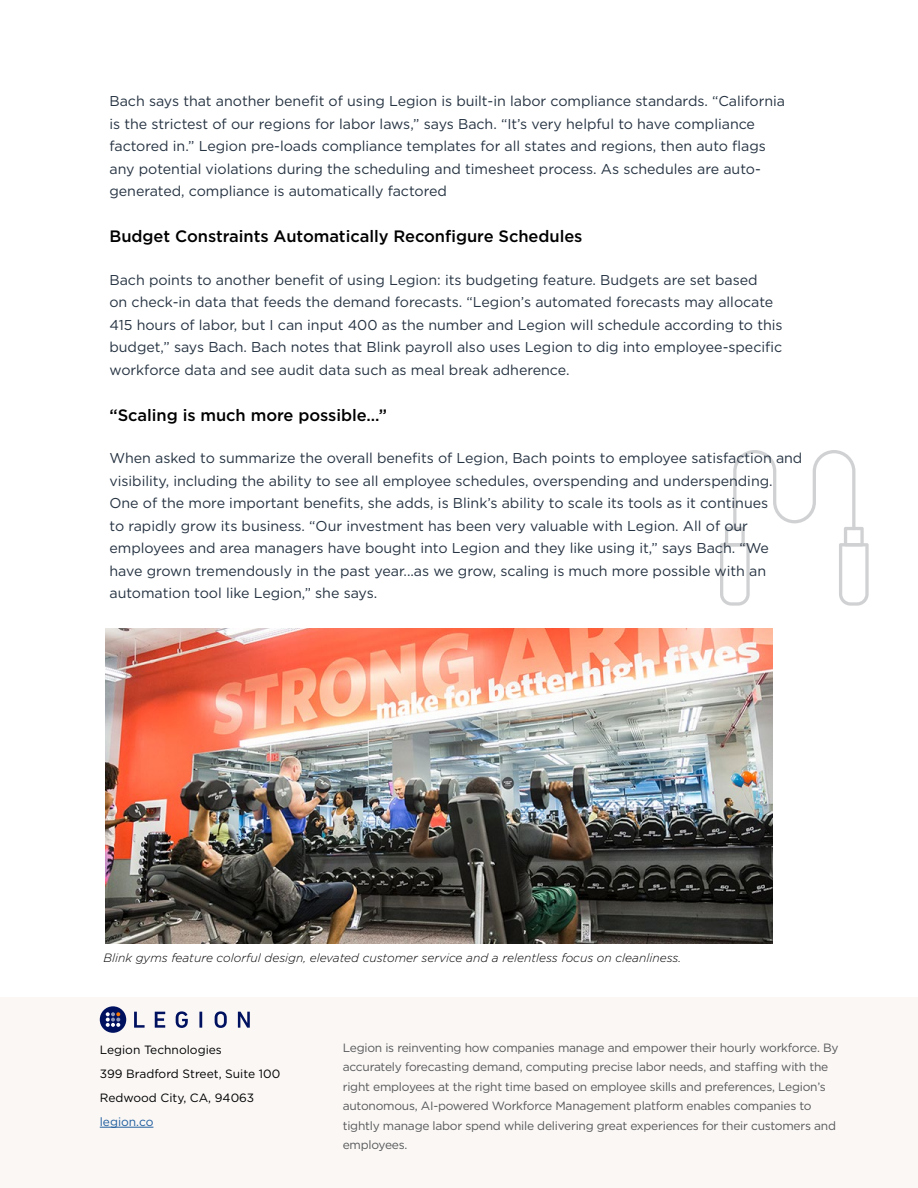
<style>
.page{position:relative;width:918px;height:1188px;background:#fff}
.page>*{position:absolute;margin:0;border:0;box-sizing:border-box;transform-origin:0 0}
.t1{font:500 16.5px "Gotham";letter-spacing:-.005em;color:#000}
.t2{font:14.25px/22.5px "Gotham";letter-spacing:-.005em;color:#263342}
.t3{font:12px/19.5px "Gotham";letter-spacing:-.02em;color:#58595b}
.t4{font:italic 300 12px "Gotham";color:#000}
.t5{font:12px/24px "Gotham";color:#000}
.t6{font:12px "Gotham";color:#215e9e}
</style>
<div class="page">
<div style="left:0;top:998px;width:918px;height:190px;background:#faf7f5"></div>
<svg style="left:720px;top:450px;width:149px;height:156px"></svg>
<img style="left:105px;top:628px;width:667px;height:315px">
<hr style="left:100px;top:1127px;width:53px;height:1px;background:#215e9e">
<svg style="left:134px;top:1012px;width:11px;height:16px"></svg>
<svg style="left:155px;top:1012px;width:10px;height:16px"></svg>
<svg style="left:176px;top:1011px;width:12px;height:17px"></svg>
<hr style="left:199px;top:1012px;width:3px;height:16px;background:#001160">
<svg style="left:215px;top:1011px;width:12px;height:17px"></svg>
<svg style="left:238px;top:1012px;width:12px;height:16px"></svg>
<div style="left:100px;top:1006px;width:26px;height:27px;background:#001160;border-radius:50%"></div>
<svg style="left:106px;top:1012px;width:14px;height:15px"></svg>
<p class="t2" style="left:110px;top:90px;width:677px">Bach says that another benefit of using Legion is built-in labor compliance standards. “California is the strictest of our regions for labor laws,” says Bach. “It’s very helpful to have compliance factored in.” Legion pre-loads compliance templates for all states and regions, then auto flags any potential violations during the scheduling and timesheet process. As schedules are auto&shy;generated, compliance is automatically factored</p>
<p class="t1" style="left:110px;top:226px;width:475px">Budget Constraints Automatically Reconfigure Schedules</p>
<p class="t2" style="left:110px;top:268px;width:675px">Bach points to another benefit of using Legion: its budgeting feature. Budgets are set based<br>on check-in data that feeds the demand forecasts. “Legion’s automated forecasts may allocate 415 hours of labor, but I can input 400 as the number and Legion will schedule according to this budget,” says Bach. Bach notes that Blink payroll also uses Legion to dig into employee-specific workforce data and see audit data such as meal break adherence.</p>
<p class="t1" style="left:110px;top:404px;width:279px">“Scaling is much more possible…”</p>
<p class="t2" style="left:110px;top:447px;width:694px">When asked to summarize the overall benefits of Legion, Bach points to employee satisfaction and visibility, including the ability to see all employee schedules, overspending and underspending.<br>One of the more important benefits, she adds, is Blink’s ability to scale its tools as it continues<br>to rapidly grow its business. “Our investment has been very valuable with Legion. All of our employees and area managers have bought into Legion and they like using it,” says Bach. “We have grown tremendously in the past year...as we grow, scaling is much more possible with an automation tool like Legion,” she says.</p>
<p class="t4" style="left:103px;top:950px;width:579px">Blink gyms feature colorful design, elevated customer service and a relentless focus on cleanliness.</p>
<p class="t5" style="left:100px;top:1037px;width:182px">Legion Technologies<br>399 Bradford Street, Suite 100<br>Redwood City, CA, 94063</p>
<p class="t6" style="left:100px;top:1114px;width:55px">legion.co</p>
<p class="t3" style="left:343px;top:1037px;width:497px">Legion is reinventing how companies manage and empower their hourly workforce. By accurately forecasting demand, computing precise labor needs, and staffing with the right employees at the right time based on employee skills and preferences, Legion’s autonomous, AI-powered Workforce Management platform enables companies to tightly manage labor spend while delivering great experiences for their customers and employees.</p>
</div>
